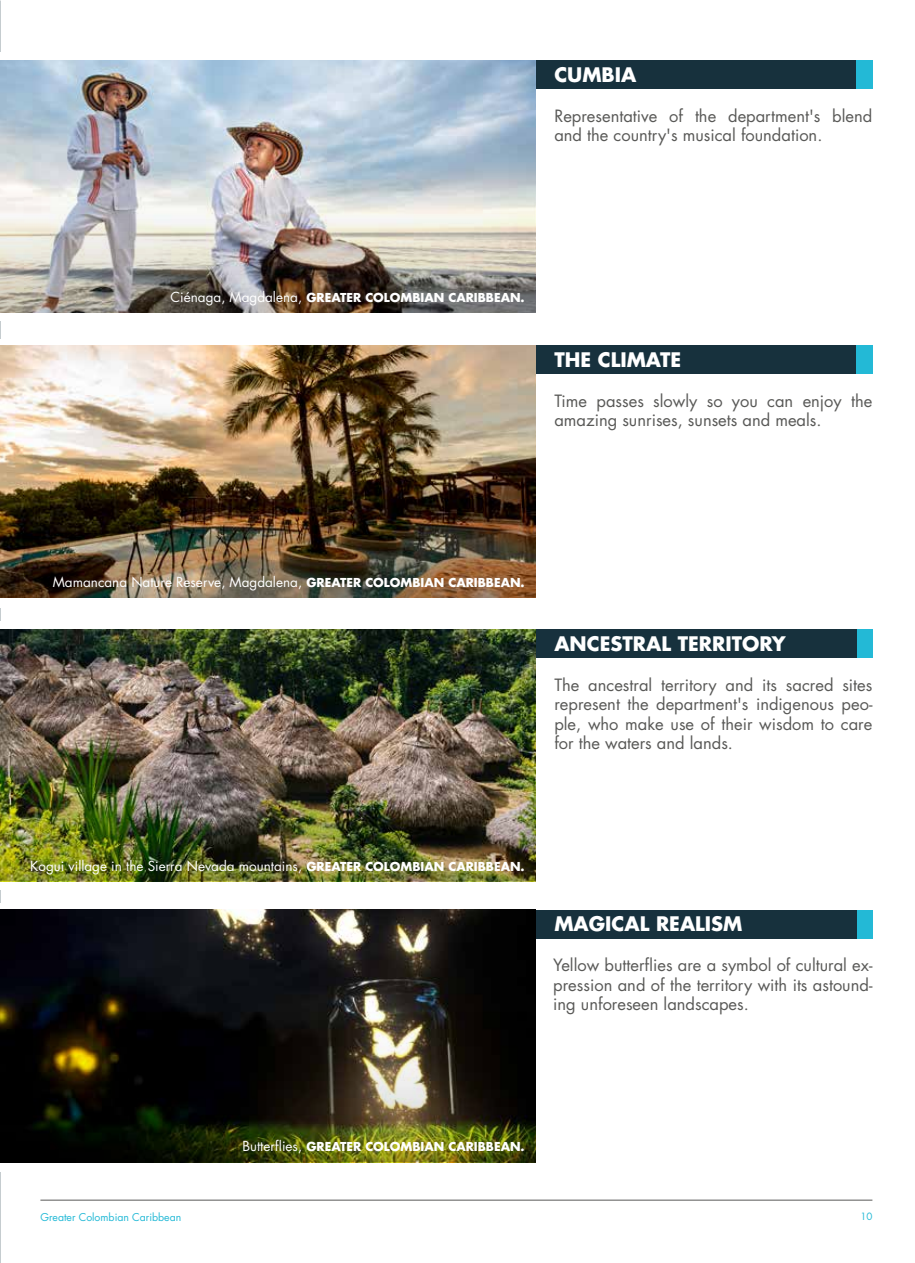
<style>
.page{position:relative;width:915px;height:1263px;background:#fff}
.page>*{position:absolute;margin:0;border:0;box-sizing:border-box;transform-origin:0 0}
.t1{font:700 19.5px "Futura Std";color:#fff}
.t2{font:16.5px/19.5px "Futura Std";color:#595957;text-align:justify}
.t3{font:13.5px "Futura Std";color:#fff}
.t4{font:700 12px "Futura Std";color:#fff}
.t5{font:10.5px "Futura Std";color:#23b9d6}
.t6{font:9.75px "Futura Std";color:#23b9d6}
.s1{font-weight:400;font-size:13.5px}
.s2{font-weight:700;font-size:12px}
</style>
<div class="page">
<hr style="left:40px;top:1200px;width:832px;height:1px;background:#595957">
<div style="left:856px;top:629px;width:16px;height:29px;background:#23b9d6"></div>
<div style="left:841px;top:629px;width:15px;height:29px;background:#17313d"></div>
<div style="left:404px;top:629px;width:438px;height:29px;background:#17313d"></div>
<img style="left:0;top:629px;width:535px;height:96px">
<div style="left:854px;top:345px;width:18px;height:29px;background:#23b9d6"></div>
<div style="left:837px;top:345px;width:17px;height:29px;background:#17313d"></div>
<div style="left:350px;top:345px;width:489px;height:29px;background:#17313d"></div>
<img style="left:0;top:345px;width:535px;height:97px">
<div style="left:854px;top:60px;width:18px;height:29px;background:#23b9d6"></div>
<div style="left:837px;top:60px;width:17px;height:29px;background:#17313d"></div>
<div style="left:350px;top:60px;width:489px;height:29px;background:#17313d"></div>
<div style="left:856px;top:910px;width:16px;height:28px;background:#23b9d6"></div>
<div style="left:841px;top:910px;width:15px;height:28px;background:#17313d"></div>
<div style="left:404px;top:910px;width:438px;height:28px;background:#17313d"></div>
<img style="left:0;top:910px;width:535px;height:86px">
<img style="left:0;top:60px;width:535px;height:97px">
<img style="left:0;top:157px;width:535px;height:156px">
<img style="left:0;top:442px;width:535px;height:155px">
<img style="left:0;top:725px;width:535px;height:156px">
<img style="left:0;top:996px;width:535px;height:166px">
<p class="t1" style="left:554px;top:61px;width:83px">CUMBIA</p>
<p class="t2" style="left:554px;top:106px;width:319px">Representative of the department's blend and the country's musical foundation.</p>
<p class="t4" style="left:170px;top:289px;width:355px"><span class="s1">Ciénaga, Magdalena,</span> GREATER COLOMBIAN CARIBBEAN.</p>
<p class="t1" style="left:554px;top:346px;width:128px">THE CLIMATE</p>
<p class="t2" style="left:554px;top:391px;width:319px">Time passes slowly so you can enjoy the amazing sunrises, sunsets and meals.</p>
<p class="t3" style="left:53px;top:573px;width:473px">Mamancana Nature Reserve, Magdalena, <span class="s2">GREATER COLOMBIAN CARIBBEAN.</span></p>
<p class="t1" style="left:554px;top:630px;width:233px">ANCESTRAL TERRITORY</p>
<p class="t2" style="left:554px;top:675px;width:319px">The ancestral territory and its sacred sites represent the department's indigenous peo&shy;ple, who make use of their wisdom to care for the waters and lands.</p>
<p class="t3" style="left:30px;top:857px;width:496px">Kogui village in the Sierra Nevada mountains, <span class="s2">GREATER COLOMBIAN CARIBBEAN.</span></p>
<p class="t1" style="left:554px;top:911px;width:189px">MAGICAL REALISM</p>
<p class="t2" style="left:553px;top:955px;width:320px">Yellow butterflies are a symbol of cultural ex&shy;pression and of the territory with its astound&shy;ing unforeseen landscapes.</p>
<p class="t4" style="left:242px;top:1139px;width:284px"><span class="s1">Butterflies,</span> GREATER COLOMBIAN CARIBBEAN.</p>
<p class="t5" style="left:40px;top:1211px;width:142px">Greater Colombian Caribbean</p>
<p class="t6" style="left:860px;top:1210px;width:14px">10</p>
</div>
